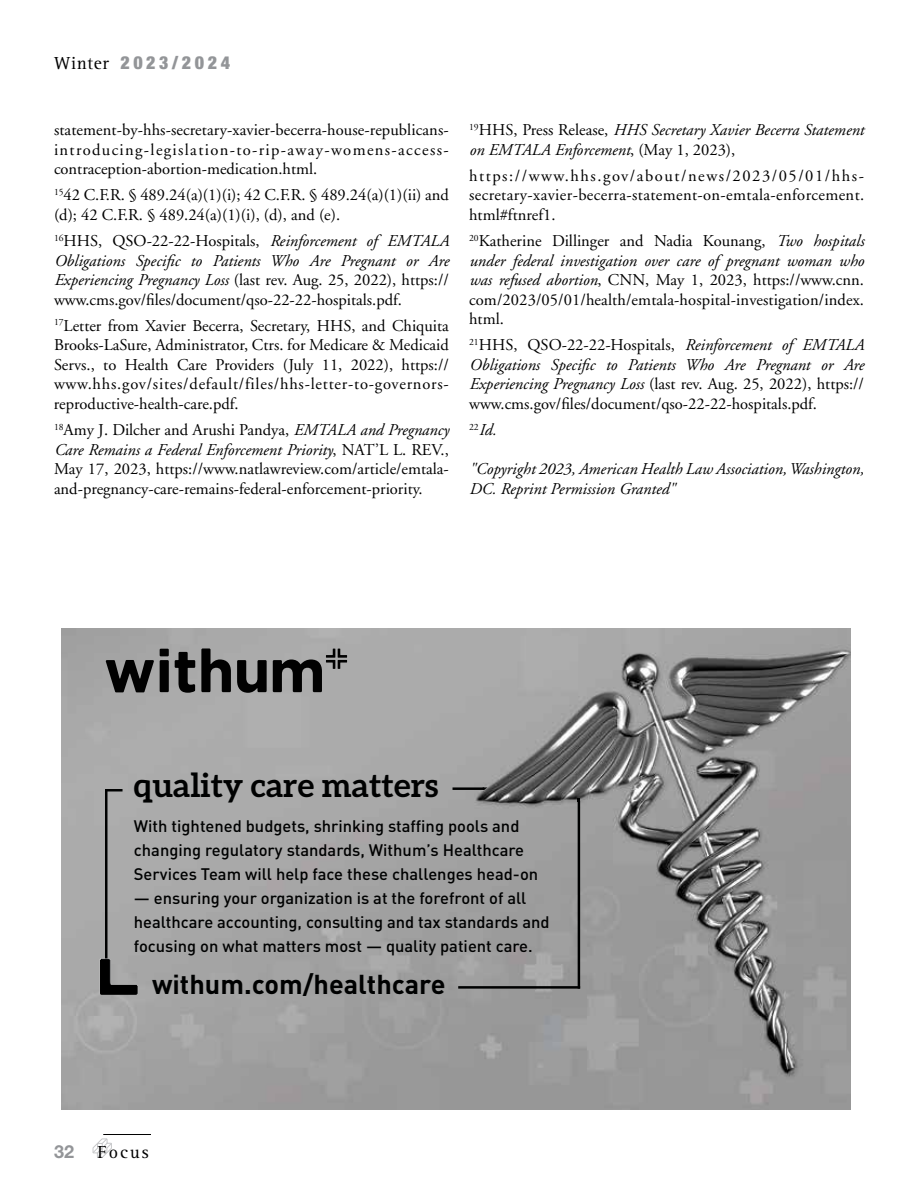
<style>
.page{position:relative;width:918px;height:1188px;background:#fff}
.page>*{position:absolute;margin:0;border:0;box-sizing:border-box;transform-origin:0 0}
.t1{font:700 33px "Aleo";color:#000101}
.t2{font:700 27px "DINOT";color:#000101}
.t3{font:900 condensed 18px "Helvetica Neue";letter-spacing:.2em;color:#939598}
.t4{font:18px "Rotis Serif";letter-spacing:.11em;color:#000}
.t5{font:700 18px "Helvetica Neue";color:#939598}
.t6{font:16.5px/19.5px "Adobe Garamond";color:#000;text-align:justify}
.t7{font:500 16.5px/24px "DINOT";color:#000101}
.t8{font:italic 16.5px/19.5px "Adobe Garamond";color:#000}
.s1{font-family:"Rotis Serif";font-weight:400;font-stretch:normal;color:#000}
.s2{font-style:italic}
.s3{font-style:normal}
</style>
<div class="page">
<svg style="left:92px;top:1138px;width:20px;height:20px"></svg>
<hr style="left:103px;top:1134px;width:48px;height:1px;background:#000">
<img style="left:61px;top:629px;width:789px;height:480px">
<svg style="left:106px;top:660px;width:48px;height:32px;background:#444"></svg>
<div style="left:160px;top:660px;width:9px;height:32px;background:#010101"></div>
<svg style="left:175px;top:652px;width:20px;height:41px"></svg>
<svg style="left:201px;top:648px;width:30px;height:44px"></svg>
<svg style="left:237px;top:660px;width:30px;height:33px"></svg>
<svg style="left:273px;top:649px;width:74px;height:43px;background:#6c6c6c"></svg>
<div style="left:160px;top:649px;width:9px;height:7px;background:#010101"></div>
<hr style="left:105px;top:789px;width:2px;height:198px;background:#000101">
<hr style="left:458px;top:986px;width:122px;height:3px;background:#000101">
<img style="left:93px;top:953px;width:52px;height:48px">
<svg style="left:107px;top:789px;width:16px;height:2px"></svg>
<hr style="left:453px;top:787px;width:31px;height:3px;background:#000101">
<hr style="left:578px;top:801px;width:2px;height:188px;background:#000101">
<p class="t3" style="left:54px;top:51px;width:178px"><span class="s1">Winter</span> 2023/2024</p>
<p class="t6" style="left:54px;top:121px;width:396px">statement-by-hhs-secretary-xavier-becerra-house-republicans&shy;introducing-legislation-to-rip-away-womens-access&shy;contraception-abortion-medication.html.</p>
<p class="t6" style="left:54px;top:186px;width:396px"><sup>15</sup>42 C.F.R. § 489.24(a)(1)(i); 42 C.F.R. § 489.24(a)(1)(ii) and (d); 42 C.F.R. § 489.24(a)(1)(i), (d), and (e).</p>
<p class="t6" style="left:54px;top:232px;width:396px"><sup>16</sup>HHS, QSO-22-22-Hospitals, <span class="s2">Reinforcement of EMTALA Obligations Specific to Patients Who Are Pregnant or Are Experiencing Pregnancy Loss</span> (last rev. Aug. 25, 2022), https:// www.cms.gov/files/document/qso-22-22-hospitals.pdf.</p>
<p class="t6" style="left:54px;top:316px;width:396px"><sup>17</sup>Letter from Xavier Becerra, Secretary, HHS, and Chiquita Brooks-LaSure, Administrator, Ctrs. for Medicare &amp; Medicaid Servs., to Health Care Providers (July 11, 2022), https:// www.hhs.gov/sites/default/files/hhs-letter-to-governors&shy;reproductive-health-care.pdf.</p>
<p class="t6" style="left:54px;top:421px;width:396px"><sup>18</sup>Amy J. Dilcher and Arushi Pandya, <span class="s2">EMTALA and Pregnancy Care Remains a Federal Enforcement Priority</span>, NAT’L L. REV., May 17, 2023, https://www.natlawreview.com/article/emtala&shy;and-pregnancy-care-remains-federal-enforcement-priority.</p>
<p class="t8" style="left:469px;top:121px;width:396px"><sup>19</sup><span class="s3">HHS, Press Release,</span> HHS Secretary Xavier Becerra Statement on EMTALA Enforcement<span class="s3">, (May 1, 2023),</span></p>
<p class="t6" style="left:469px;top:166px;width:397px">https://www.hhs.gov/about/news/2023/05/01/hhs&shy;secretary-xavier-becerra-statement-on-emtala-enforcement. html#ftnref1.</p>
<p class="t6" style="left:469px;top:232px;width:396px"><sup>20</sup>Katherine Dillinger and Nadia Kounang, <span class="s2">Two hospitals under federal investigation over care of pregnant woman who was refused abortion</span>, CNN, May 1, 2023, https://www.cnn. com/2023/05/01/health/emtala-hospital-investigation/index. html.</p>
<p class="t6" style="left:469px;top:336px;width:396px"><sup>21</sup>HHS, QSO-22-22-Hospitals, <span class="s2">Reinforcement of EMTALA Obligations Specific to Patients Who Are Pregnant or Are Experiencing Pregnancy Loss</span> (last rev. Aug. 25, 2022), https:// www.cms.gov/files/document/qso-22-22-hospitals.pdf.</p>
<p class="t8" style="left:469px;top:421px;width:29px"><sup>22</sup>Id.</p>
<p class="t8" style="left:469px;top:460px;width:396px">"Copyright 2023, American Health Law Association, Washington,<br>DC. Reprint Permission Granted"</p>
<h1 class="t1" style="left:134px;top:766px;width:306px">quality care matters</h1>
<p class="t7" style="left:134px;top:812px;width:406px">With tightened budgets, shrinking staffing pools and changing regulatory standards, Withum’s Healthcare<br>Services Team will help face these challenges head-on</p>
<p class="t7" style="left:134px;top:884px;width:417px">— ensuring your organization is at the forefront of all healthcare accounting, consulting and tax standards and focusing on what matters most — quality patient care.</p>
<h2 class="t2" style="left:152px;top:964px;width:295px">withum.com/healthcare</h2>
<p class="t5" style="left:54px;top:1140px;width:22px">32</p>
<p class="t4" style="left:98px;top:1142px;width:53px">Focus</p>
</div>
